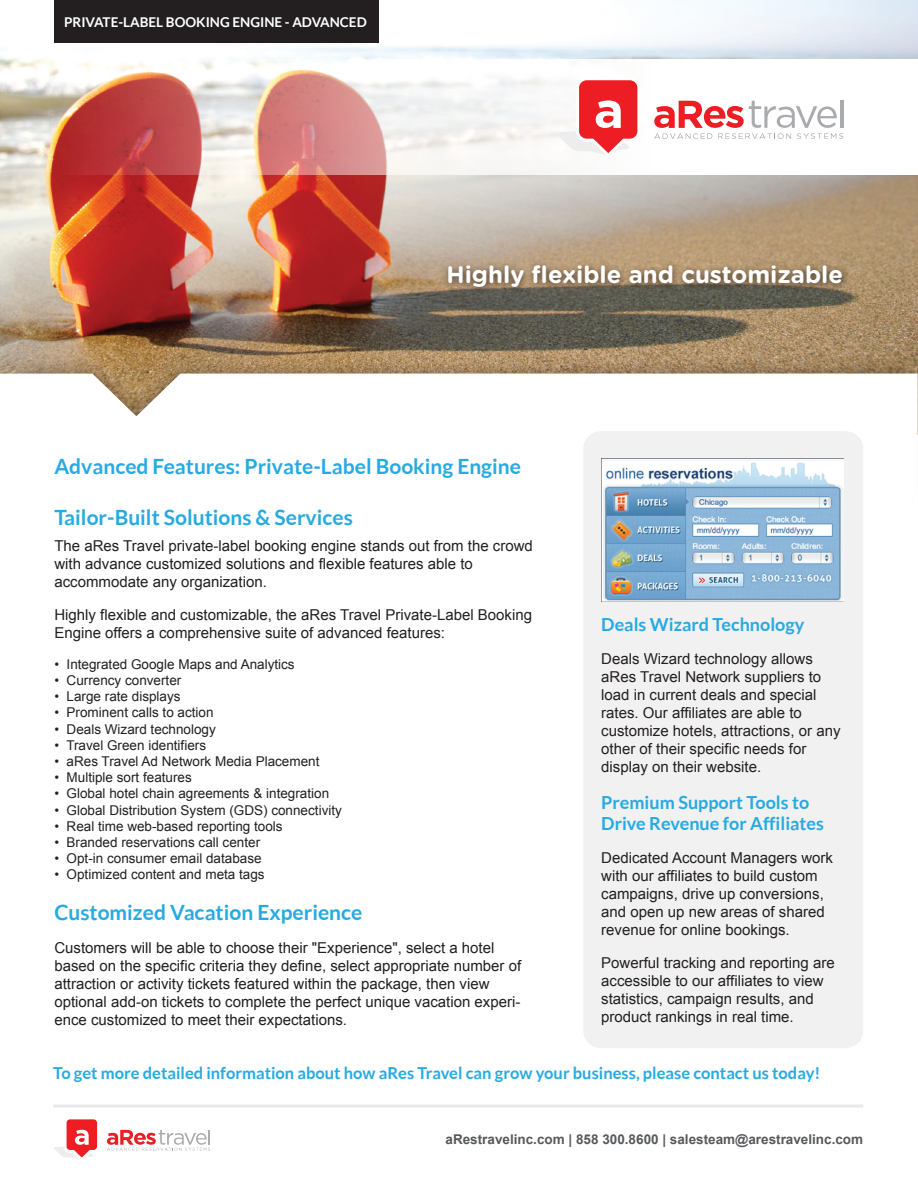
<style>
.page{position:relative;width:918px;height:1188px;background:#fff}
.page>*{position:absolute;margin:0;border:0;box-sizing:border-box;transform-origin:0 0}
.t1{font:700 24px "Gotham Rounded";color:#fff}
.t2{font:700 21px "Lato";color:#27aae1}
.t3{font:700 18px/21.6px "Lato";color:#27aae1}
.t4{font:700 16.5px "Lato";color:#27aae1}
.t5{font:15px/18px "Arial";color:#231f20}
.t6{font:13.5px "Arial";color:#231f20}
.t7{font:700 13.5px "Arial";color:#58595b}
.t8{font:700 13.5px "Lato";color:#fff}
</style>
<div class="page">
<img style="left:0;top:0;width:918px;height:316px">
<svg style="left:0;top:59px;width:918px;height:115px"></svg>
<img style="left:0;top:316px;width:918px;height:56px">
<svg style="left:0;top:372px;width:918px;height:63px"></svg>
<div style="left:583px;top:431px;width:280px;height:617px;background:#f1f1f2;border-radius:18px"></div>
<hr style="left:53px;top:1105px;width:810px;height:3px;background:#e9e9ea">
<img style="left:438px;top:254px;width:416px;height:47px">
<div style="left:54px;top:0;width:325px;height:43px;background:#231f20"></div>
<svg style="left:557px;top:78px;width:85px;height:78px"></svg>
<svg style="left:654px;top:101px;width:189px;height:38px"></svg>
<svg style="left:54px;top:1119px;width:156px;height:40px"></svg>
<img style="left:601px;top:459px;width:242px;height:142px">
<p class="t8" style="left:64px;top:14px;width:304px">PRIVATE-LABEL BOOKING ENGINE - ADVANCED</p>
<h1 class="t1" style="left:446px;top:257px;width:398px">Highly flexible and customizable</h1>
<h2 class="t2" style="left:54px;top:455px;width:468px">Advanced Features: Private-Label Booking Engine</h2>
<h2 class="t2" style="left:54px;top:505px;width:300px">Tailor-Built Solutions &amp; Services</h2>
<p class="t5" style="left:54px;top:537px;width:480px">The aRes Travel private-label booking engine stands out from the crowd with advance customized solutions and flexible features able to accommodate any organization.</p>
<p class="t5" style="left:54px;top:606px;width:479px">Highly flexible and customizable, the aRes Travel Private-Label Booking<br>Engine offers a comprehensive suite of advanced features:</p>
<p class="t6" style="left:54px;top:655px;width:242px">• Integrated Google Maps and Analytics</p>
<p class="t6" style="left:54px;top:671px;width:129px">• Currency converter</p>
<p class="t6" style="left:54px;top:688px;width:128px">• Large rate displays</p>
<p class="t6" style="left:54px;top:704px;width:161px">• Prominent calls to action</p>
<p class="t6" style="left:54px;top:720px;width:163px">• Deals Wizard technology</p>
<p class="t6" style="left:54px;top:736px;width:153px">• Travel Green identifiers</p>
<p class="t6" style="left:54px;top:752px;width:267px">• aRes Travel Ad Network Media Placement</p>
<p class="t6" style="left:54px;top:769px;width:139px">• Multiple sort features</p>
<p class="t6" style="left:54px;top:785px;width:276px">• Global hotel chain agreements &amp; integration</p>
<p class="t6" style="left:54px;top:801px;width:289px">• Global Distribution System (GDS) connectivity</p>
<p class="t6" style="left:54px;top:817px;width:230px">• Real time web-based reporting tools</p>
<p class="t6" style="left:54px;top:833px;width:207px">• Branded reservations call center</p>
<p class="t6" style="left:54px;top:850px;width:209px">• Opt-in consumer email database</p>
<p class="t6" style="left:54px;top:866px;width:212px">• Optimized content and meta tags</p>
<h2 class="t2" style="left:54px;top:900px;width:310px">Customized Vacation Experience</h2>
<p class="t5" style="left:54px;top:939px;width:468px">Customers will be able to choose their "Experience", select a hotel based on the specific criteria they define, select appropriate number of attraction or activity tickets featured within the package, then view optional add-on tickets to complete the perfect unique vacation experi&shy;ence customized to meet their expectations.</p>
<p class="t3" style="left:601px;top:614px;width:205px">Deals Wizard Technology</p>
<p class="t5" style="left:601px;top:650px;width:241px">Deals Wizard technology allows aRes Travel Network suppliers to load in current deals and special rates. Our affiliates are able to customize hotels, attractions, or any other of their specific needs for display on their website.</p>
<p class="t3" style="left:601px;top:791px;width:224px">Premium Support Tools to<br>Drive Revenue for Affiliates</p>
<p class="t5" style="left:601px;top:849px;width:233px">Dedicated Account Managers work with our affiliates to build custom campaigns, drive up conversions, and open up new areas of shared revenue for online bookings.</p>
<p class="t5" style="left:601px;top:954px;width:235px">Powerful tracking and reporting are accessible to our affiliates to view statistics, campaign results, and product rankings in real time.</p>
<p class="t4" style="left:53px;top:1063px;width:769px">To get more detailed information about how aRes Travel can grow your business, please contact us today!</p>
<p class="t7" style="left:446px;top:1130px;width:419px">aRestravelinc.com | 858 300.8600 | salesteam@arestravelinc.com</p>
</div>
